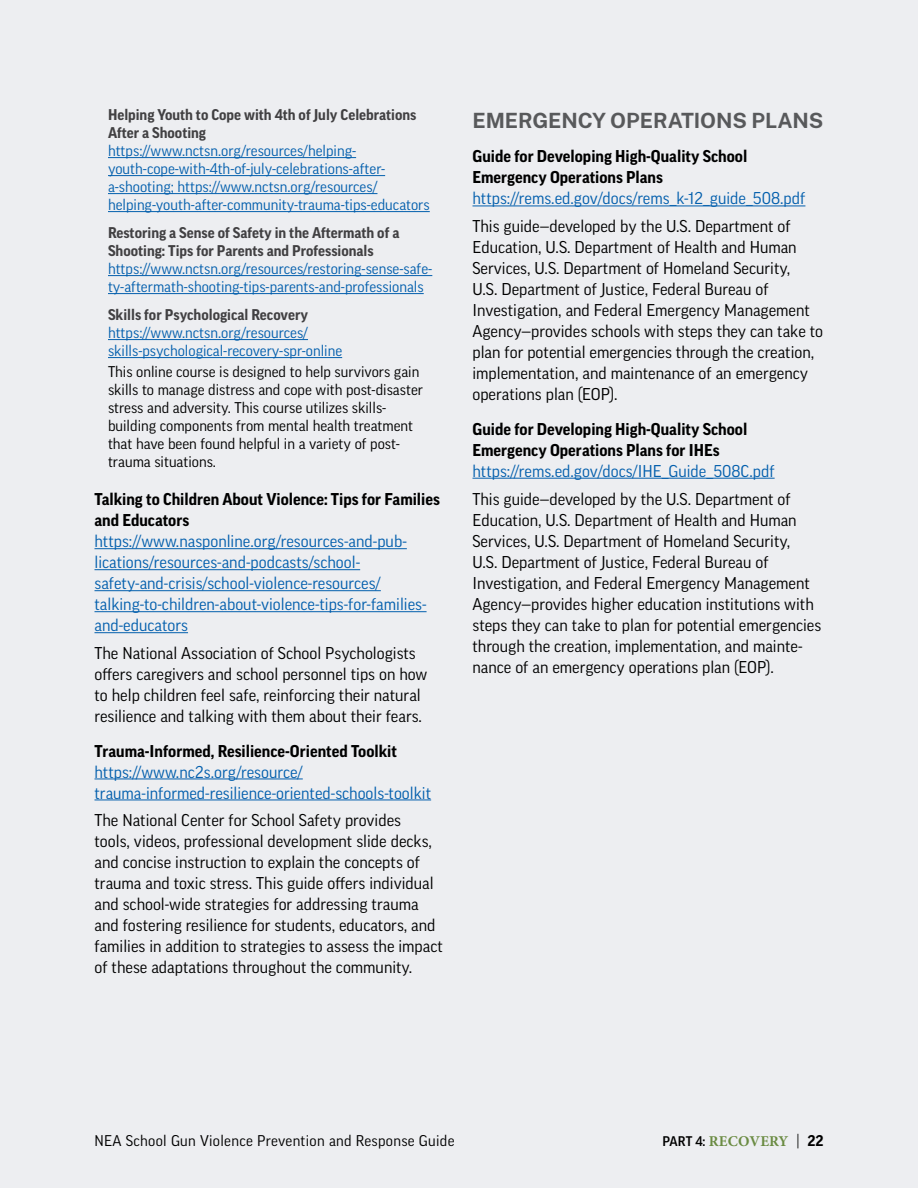
<style>
.page{position:relative;width:918px;height:1188px;background:#edeef1}
.page>*{position:absolute;margin:0;border:0;box-sizing:border-box;transform-origin:0 0}
.t1{font:700 21px "Public Sans";letter-spacing:-.005em;color:#58595b}
.t2{font:16.5px/21px "Good Pro";color:#000}
.t3{font:16.5px/21px "Good Pro";color:#035fad}
.t4{font:700 16.5px/21px "Good Pro";color:#000}
.t5{font:15px/18px "Good Pro";color:#035fad}
.t6{font:15px/18px "Good Pro";color:#000}
.t7{font:700 15px/18px "Good Pro";color:#414042}
.t8{font:15px "Good Pro";letter-spacing:.02em;color:#000}
.t9{font:700 15px "Minion Pro";letter-spacing:.01em;color:#6a8b42}
.s1{font-family:"Good Pro";font-weight:500;font-size:13.5px;color:#000}
.s2{font-family:"Good Pro";font-weight:300;color:#000}
.s3{font-family:"Good Pro";color:#000}
</style>
<div class="page">
<hr style="left:108px;top:157px;width:248px;height:1px;background:#035fad">
<hr style="left:108px;top:175px;width:277px;height:1px;background:#035fad">
<hr style="left:108px;top:193px;width:269px;height:1px;background:#035fad">
<hr style="left:108px;top:211px;width:322px;height:1px;background:#035fad">
<hr style="left:108px;top:275px;width:324px;height:1px;background:#035fad">
<hr style="left:108px;top:293px;width:316px;height:1px;background:#035fad">
<hr style="left:108px;top:339px;width:200px;height:1px;background:#035fad">
<hr style="left:108px;top:357px;width:234px;height:1px;background:#035fad">
<hr style="left:94px;top:548px;width:313px;height:1px;background:#035fad">
<hr style="left:94px;top:569px;width:266px;height:1px;background:#035fad">
<hr style="left:94px;top:590px;width:287px;height:1px;background:#035fad">
<hr style="left:94px;top:611px;width:333px;height:1px;background:#035fad">
<hr style="left:94px;top:632px;width:94px;height:1px;background:#035fad">
<hr style="left:94px;top:778px;width:209px;height:1px;background:#035fad">
<hr style="left:94px;top:799px;width:337px;height:1px;background:#035fad">
<hr style="left:472px;top:205px;width:333px;height:1px;background:#035fad">
<hr style="left:472px;top:478px;width:303px;height:1px;background:#035fad">
<p class="t7" style="left:108px;top:106px;width:310px">Helping Youth to Cope with 4th of July Celebrations<br>After a Shooting</p>
<p class="t5" style="left:108px;top:142px;width:323px">https://www.nctsn.org/resources/helping&shy;youth-cope-with-4th-of-july-celebrations-after&shy;a-shooting; https://www.nctsn.org/resources/ helping-youth-after-community-trauma-tips-educators</p>
<p class="t7" style="left:108px;top:224px;width:293px">Restoring a Sense of Safety in the Aftermath of a<br>Shooting: Tips for Parents and Professionals</p>
<p class="t5" style="left:108px;top:260px;width:326px">https://www.nctsn.org/resources/restoring-sense-safe&shy;ty-aftermath-shooting-tips-parents-and-professionals</p>
<p class="t7" style="left:108px;top:306px;width:202px">Skills for Psychological Recovery</p>
<p class="t5" style="left:108px;top:324px;width:236px">https://www.nctsn.org/resources/ skills-psychological-recovery-spr-online</p>
<p class="t6" style="left:108px;top:363px;width:317px">This online course is designed to help survivors gain skills to manage distress and cope with post-disaster stress and adversity. This course utilizes skills&shy;building components from mental health treatment that have been found helpful in a variety of post&shy;trauma situations.</p>
<p class="t4" style="left:94px;top:489px;width:347px">Talking to Children About Violence: Tips for Families and Educators</p>
<p class="t3" style="left:94px;top:531px;width:334px">https://www.nasponline.org/resources-and-pub&shy;lications/resources-and-podcasts/school&shy;safety-and-crisis/school-violence-resources/ talking-to-children-about-violence-tips-for-families&shy;and-educators</p>
<p class="t2" style="left:94px;top:643px;width:334px">The National Association of School Psychologists offers caregivers and school personnel tips on how to help children feel safe, reinforcing their natural resilience and talking with them about their fears.</p>
<p class="t4" style="left:94px;top:740px;width:304px">Trauma-Informed, Resilience-Oriented Toolkit</p>
<p class="t3" style="left:94px;top:761px;width:338px">https://www.nc2s.org/resource/ trauma-informed-resilience-oriented-schools-toolkit</p>
<p class="t2" style="left:94px;top:810px;width:350px">The National Center for School Safety provides<br>tools, videos, professional development slide decks, and concise instruction to explain the concepts of trauma and toxic stress. This guide offers individual and school-wide strategies for addressing trauma and fostering resilience for students, educators, and families in addition to strategies to assess the impact of these adaptations throughout the community.</p>
<p class="t1" style="left:472px;top:104px;width:352px">EMERGENCY OPERATIONS PLANS</p>
<p class="t4" style="left:472px;top:146px;width:276px">Guide for Developing High-Quality School<br>Emergency Operations Plans</p>
<p class="t3" style="left:472px;top:188px;width:334px">https://rems.ed.gov/docs/rems_k-12_guide_508.pdf</p>
<p class="t2" style="left:472px;top:216px;width:352px">This guide—developed by the U.S. Department of Education, U.S. Department of Health and Human Services, U.S. Department of Homeland Security,<br>U.S. Department of Justice, Federal Bureau of Investigation, and Federal Emergency Management Agency—provides schools with steps they can take to plan for potential emergencies through the creation, implementation, and maintenance of an emergency operations plan (EOP).</p>
<p class="t4" style="left:472px;top:418px;width:276px">Guide for Developing High-Quality School<br>Emergency Operations Plans for IHEs</p>
<p class="t3" style="left:472px;top:460px;width:304px">https://rems.ed.gov/docs/IHE_Guide_508C.pdf</p>
<p class="t2" style="left:472px;top:488px;width:350px">This guide—developed by the U.S. Department of Education, U.S. Department of Health and Human Services, U.S. Department of Homeland Security,<br>U.S. Department of Justice, Federal Bureau of Investigation, and Federal Emergency Management Agency—provides higher education institutions with steps they can take to plan for potential emergencies through the creation, implementation, and mainte&shy;nance of an emergency operations plan (EOP).</p>
<p class="t8" style="left:94px;top:1132px;width:362px">NEA School Gun Violence Prevention and Response Guide</p>
<p class="t9" style="left:662px;top:1131px;width:163px"><span class="s1">PART 4:</span> RECOVERY <span class="s2">|</span> <span class="s3">22</span></p>
</div>
